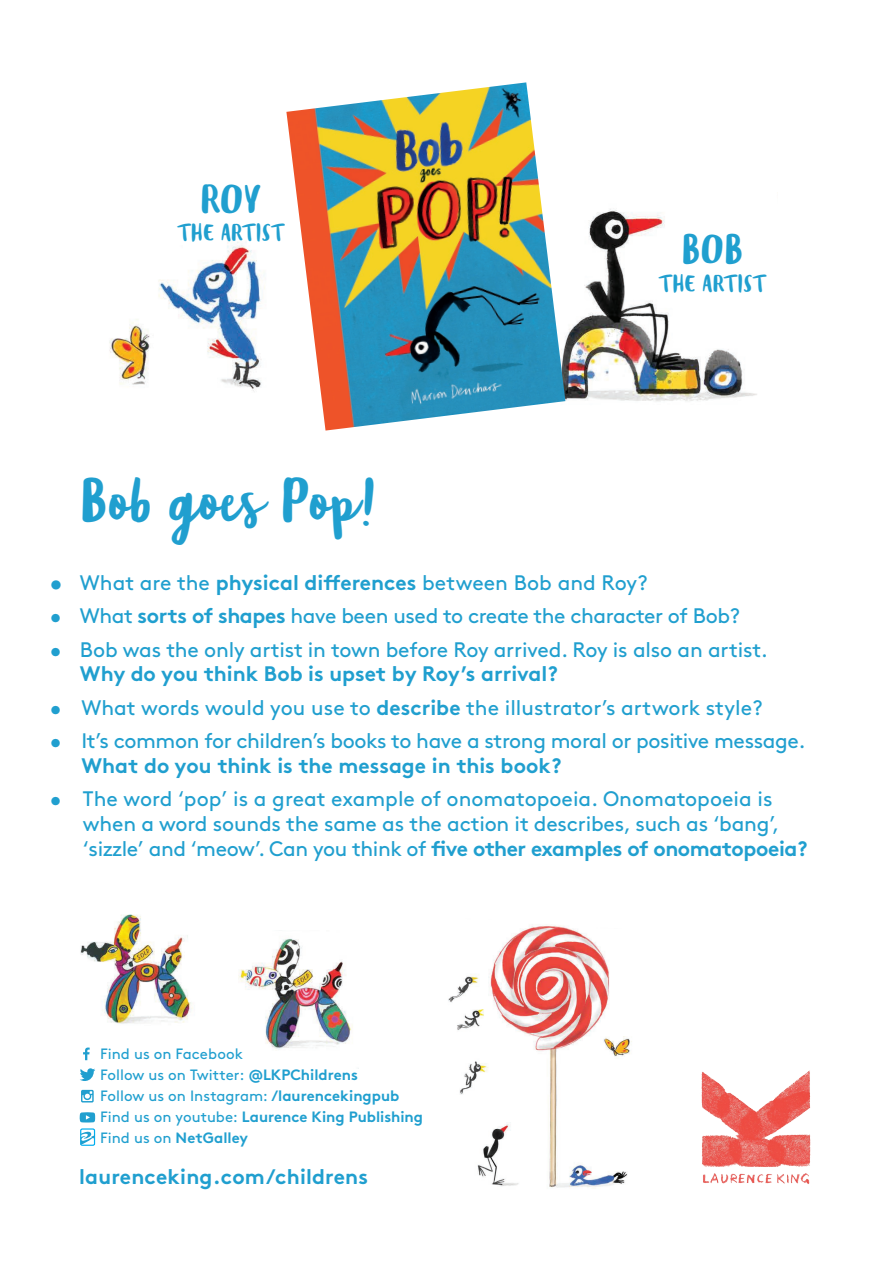
<style>
.page{position:relative;width:893px;height:1263px;background:#fff}
.page>*{position:absolute;margin:0;border:0;box-sizing:border-box;transform-origin:0 0}
.t1{font:48px "Blog Script";color:#209fcf}
.t2{font:32.85px "Blog Script";color:#209fcf}
.t3{font:21px/24.8px "Brown Std";letter-spacing:-.01em;color:#209fcf}
.t4{font:700 21px "Brown Std";color:#209fcf}
.t5{font:19.05px "Blog Script";color:#209fcf}
.t6{font:15px/21px "Brown Std";letter-spacing:.005em;color:#209fcf}
.s1{font-weight:700}
</style>
<div class="page">
<img style="left:109px;top:242px;width:156px;height:149px">
<img style="left:238px;top:938px;width:115px;height:112px">
<img style="left:448px;top:925px;width:184px;height:264px">
<div style="left:479px;top:1084px;width:57px;height:37px;background:#fff"></div>
<img style="left:565px;top:209px;width:192px;height:193px">
<img style="left:286px;top:82px;width:279px;height:349px">
<img style="left:701px;top:1070px;width:110px;height:114px">
<svg style="left:81px;top:1090px;width:13px;height:12px"></svg>
<svg style="left:83px;top:1047px;width:7px;height:13px"></svg>
<svg style="left:80px;top:1068px;width:15px;height:13px"></svg>
<svg style="left:80px;top:1112px;width:15px;height:10px"></svg>
<div style="left:80px;top:1128px;width:15px;height:18px;border:1px solid #00aeef;border-radius:2px"></div>
<svg style="left:81px;top:1131px;width:14px;height:13px"></svg>
<img style="left:80px;top:914px;width:113px;height:110px">
<h2 class="t2" style="left:201px;top:181px;width:62px">ROY</h2>
<p class="t5" style="left:177px;top:222px;width:109px">THE ARTIST</p>
<h2 class="t2" style="left:681px;top:232px;width:64px">BOB</h2>
<p class="t5" style="left:658px;top:273px;width:109px">THE ARTIST</p>
<h1 class="t1" style="left:80px;top:474px;width:298px">Bob goes Pop!</h1>
<p class="t3" style="left:50px;top:571px;width:599px"><span class="s1">•</span> What are the <span class="s1">physical differences</span> between Bob and Roy?</p>
<p class="t3" style="left:50px;top:604px;width:692px">• What <span class="s1">sorts of shapes</span> have been used to create the character of Bob?</p>
<p class="t3" style="left:50px;top:637px;width:720px">• Bob was the only artist in town before Roy arrived. Roy is also an artist.</p>
<p class="t4" style="left:80px;top:661px;width:479px">Why do you think Bob is upset by Roy’s arrival?</p>
<p class="t3" style="left:50px;top:695px;width:714px">• What words would you use to <span class="s1">describe</span> the illustrator’s artwork style?</p>
<p class="t3" style="left:50px;top:728px;width:757px">• It’s common for children’s books to have a strong moral or positive message.</p>
<p class="t4" style="left:81px;top:752px;width:481px">What do you think is the message in this book?</p>
<p class="t3" style="left:83px;top:786px;width:726px;text-indent:-33px">• The word ‘pop’ is a great example of onomatopoeia. Onomatopoeia is when a word sounds the same as the action it describes, such as ‘bang’, ‘sizzle’ and ‘meow’. Can you think of <span class="s1">five other examples of onomatopoeia?</span></p>
<p class="t6" style="left:100px;top:1043px;width:324px">Find us on Facebook<br>Follow us on Twitter: <span class="s1">@LKPChildrens<br></span>Follow us on Instagram: <span class="s1">/laurencekingpub<br></span>Find us on youtube: <span class="s1">Laurence King Publishing<br></span>Find us on <span class="s1">NetGalley</span></p>
<p class="t4" style="left:79px;top:1163px;width:290px">laurenceking.com/childrens</p>
</div>
